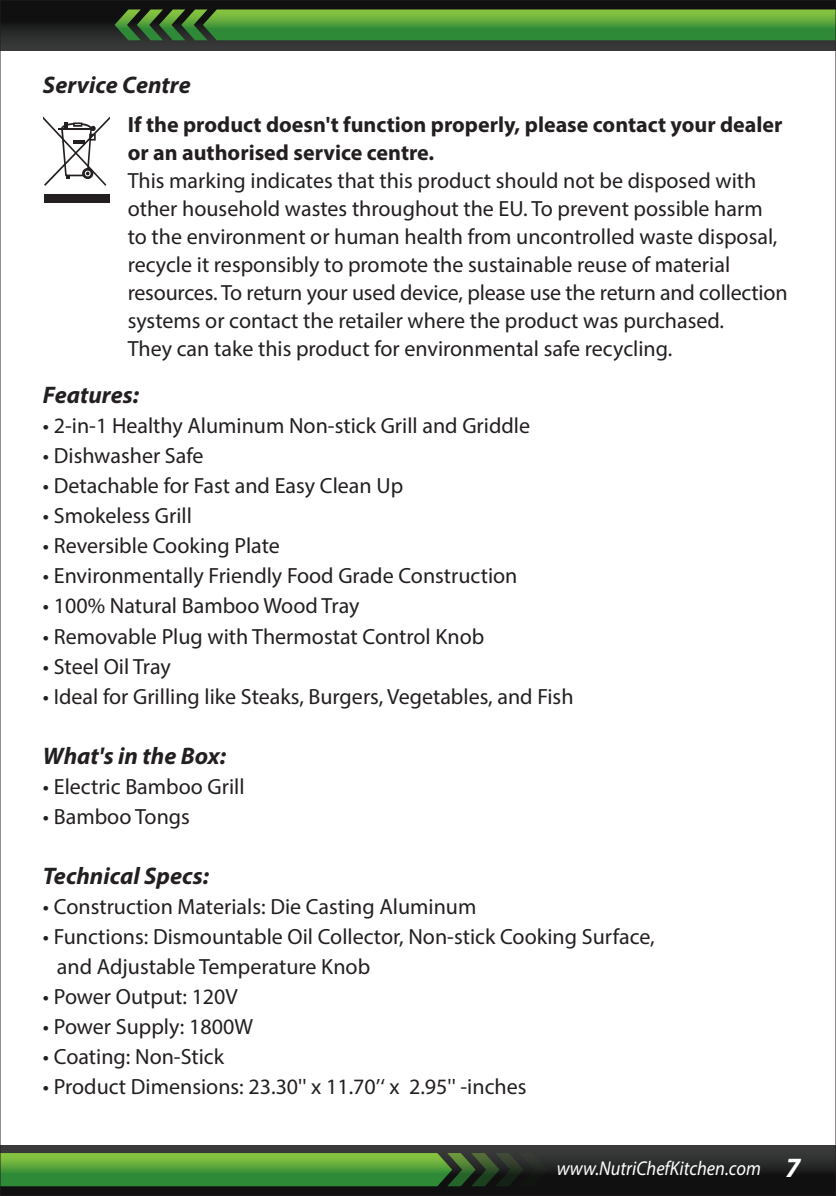
<style>
.page{position:relative;width:836px;height:1196px;background:#fff}
.page>*{position:absolute;margin:0;border:0;box-sizing:border-box;transform-origin:0 0}
.t1{font:italic 700 24px "Myriad Pro";color:#231f20}
.t2{font:22px/28px "Myriad Pro";color:#231f20}
.t3{font:700 22px/28px "Myriad Pro";color:#231f20}
.t4{font:italic 20px "Myriad Pro";color:#fff;scale:.92 1}
.s1{font-weight:700;font-size:28px}
</style>
<div class="page">
<svg style="left:2px;top:2px;width:831px;height:48px;background:#232523"></svg>
<svg style="left:114px;top:9px;width:719px;height:31px;background:#4c9538"></svg>
<div style="left:0;top:1145px;width:835px;height:50px;background:linear-gradient(to bottom,#3c3d3d,#050605)"></div>
<svg style="left:2px;top:1152px;width:545px;height:34px;background:#488936"></svg>
<svg style="left:43px;top:116px;width:67px;height:70px"></svg>
<div style="left:45px;top:194px;width:65px;height:8px;background:#231f20"></div>
<p class="t1" style="left:43px;top:69px;width:149px">Service Centre</p>
<p class="t3" style="left:128px;top:110px;width:656px">If the product doesn't function properly, please contact your dealer or an authorised service centre.</p>
<p class="t2" style="left:128px;top:166px;width:661px">This marking indicates that this product should not be disposed with other household wastes throughout the EU. To prevent possible harm<br>to the environment or human health from uncontrolled waste disposal, recycle it responsibly to promote the sustainable reuse of material resources. To return your used device, please use the return and collection systems or contact the retailer where the product was purchased.<br>They can take this product for environmental safe recycling.</p>
<p class="t1" style="left:43px;top:379px;width:97px">Features:</p>
<p class="t2" style="left:43px;top:411px;width:488px">• 2-in-1 Healthy Aluminum Non-stick Grill and Griddle</p>
<p class="t2" style="left:43px;top:441px;width:162px">• Dishwasher Safe</p>
<p class="t2" style="left:43px;top:471px;width:361px">• Detachable for Fast and Easy Clean Up</p>
<p class="t2" style="left:43px;top:501px;width:150px">• Smokeless Grill</p>
<p class="t2" style="left:43px;top:531px;width:238px">• Reversible Cooking Plate</p>
<p class="t2" style="left:43px;top:561px;width:476px">• Environmentally Friendly Food Grade Construction</p>
<p class="t2" style="left:43px;top:591px;width:318px">• 100% Natural Bamboo Wood Tray</p>
<p class="t2" style="left:43px;top:621px;width:443px">• Removable Plug with Thermostat Control Knob</p>
<p class="t2" style="left:43px;top:651px;width:129px">• Steel Oil Tray</p>
<p class="t2" style="left:43px;top:681px;width:532px">• Ideal for Grilling like Steaks, Burgers, Vegetables, and Fish</p>
<p class="t1" style="left:43px;top:739px;width:185px">What's in the Box:</p>
<p class="t2" style="left:43px;top:771px;width:203px">• Electric Bamboo Grill</p>
<p class="t2" style="left:43px;top:801px;width:148px">• Bamboo Tongs</p>
<p class="t1" style="left:43px;top:859px;width:167px">Technical Specs:</p>
<p class="t2" style="left:43px;top:891px;width:435px">• Construction Materials: Die Casting Aluminum</p>
<p class="t2" style="left:57px;top:920px;width:599px;line-height:30px;text-indent:-14px">• Functions: Dismountable Oil Collector, Non-stick Cooking Surface, and Adjustable Temperature Knob</p>
<p class="t2" style="left:43px;top:981px;width:196px">• Power Output: 120V</p>
<p class="t2" style="left:43px;top:1011px;width:211px">• Power Supply: 1800W</p>
<p class="t2" style="left:43px;top:1041px;width:183px">• Coating: Non-Stick</p>
<p class="t2" style="left:43px;top:1071px;width:485px">• Product Dimensions: 23.30'' x 11.70’‘ x 2.95'' -inches</p>
<p class="t4" style="left:556px;top:1156px;width:266px">www.NutriChefKitchen.com <span class="s1">7</span></p>
</div>
